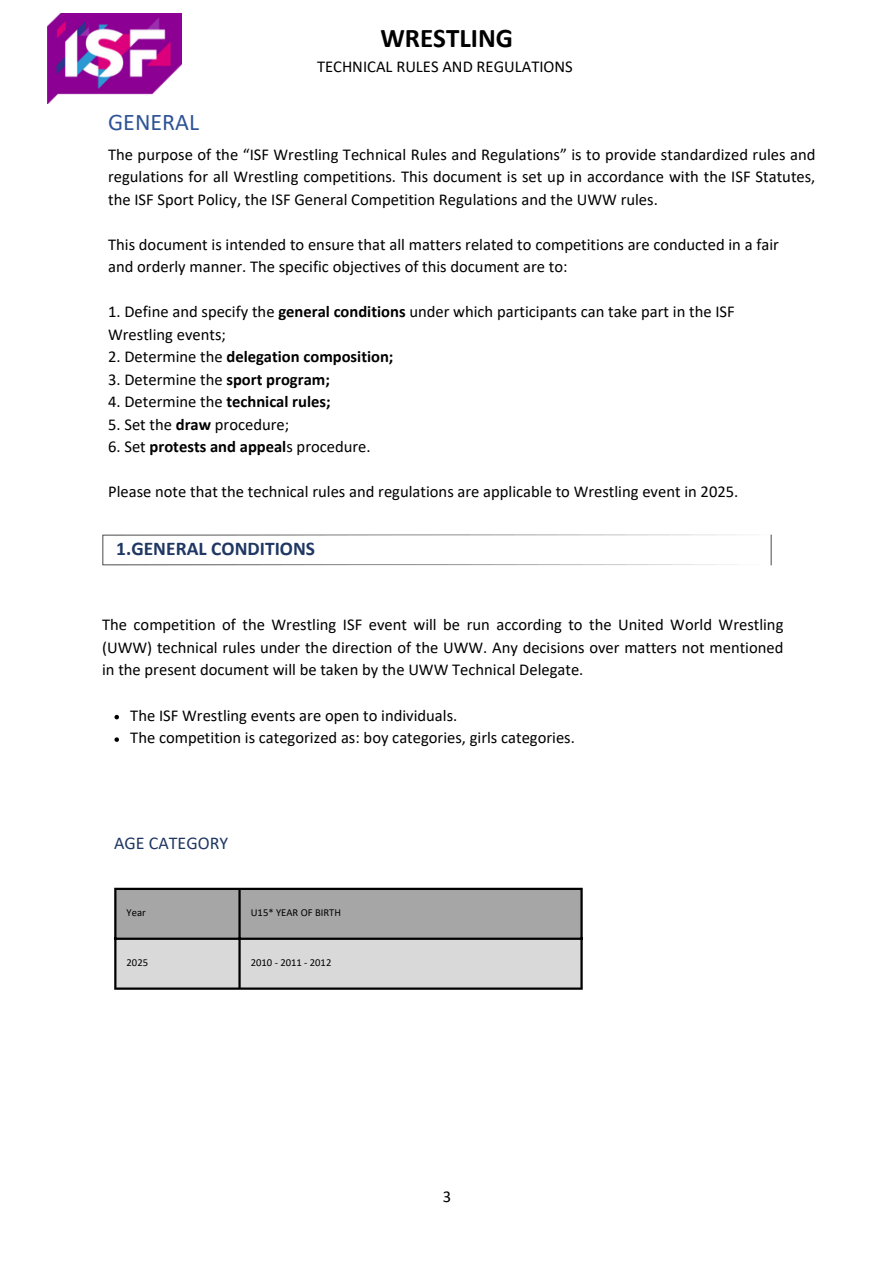
<style>
.page{position:relative;width:894px;height:1264px;background:#fff}
.page>*{position:absolute;margin:0;border:0;box-sizing:border-box;transform-origin:0 0}
.t1{font:700 27px "Calibri";color:#000}
.t2{font:24px "Calibri";color:#2f5496}
.t3{font:700 19.5px "Calibri";color:#1f3763}
.t4{font:18px "Calibri";color:#1f3763}
.t5{font:16.5px/22.5px "Calibri";color:#000;text-align:justify}
.t6{font:700 16.5px "Calibri";color:#000}
.t7{font:10.65px "Calibri";color:#000}
.s1{font-weight:700}
.s2{font-weight:400}
</style>
<div class="page">
<img style="left:47px;top:13px;width:134px;height:90px">
<img style="left:102px;top:534px;width:670px;height:32px">
<svg style="left:114px;top:715px;width:5px;height:4px"></svg>
<svg style="left:114px;top:737px;width:5px;height:5px"></svg>
<svg style="left:116px;top:890px;width:464px;height:97px;background:#bcbcbc"></svg>
<hr style="left:114px;top:890px;width:2px;height:97px;background:#000">
<hr style="left:238px;top:890px;width:2px;height:97px;background:#000">
<hr style="left:580px;top:890px;width:2px;height:97px;background:#000">
<hr style="left:114px;top:887px;width:468px;height:3px;background:#000">
<hr style="left:114px;top:937px;width:468px;height:2px;background:#000">
<hr style="left:114px;top:987px;width:468px;height:2px;background:#000">
<p class="t2" style="left:108px;top:112px;width:93px">GENERAL</p>
<h3 class="t1" style="left:380px;top:27px;width:134px">WRESTLING</h3>
<h3 class="t5" style="left:317px;top:56px;width:257px">TECHNICAL RULES AND REGULATIONS</h3>
<p class="t5" style="left:108px;top:144px;width:708px">The purpose of the “ISF Wrestling Technical Rules and Regulations” is to provide standardized rules and regulations for all Wrestling competitions. This document is set up in accordance with the ISF Statutes, the ISF Sport Policy, the ISF General Competition Regulations and the UWW rules.</p>
<p class="t5" style="left:108px;top:234px;width:672px">This document is intended to ensure that all matters related to competitions are conducted in a fair</p>
<p class="t5" style="left:108px;top:257px;width:461px">and orderly manner. The specific objectives of this document are to:</p>
<p class="t5" style="left:108px;top:302px;width:628px">1. Define and specify the <span class="s1">general conditions</span> under which participants can take part in the ISF</p>
<p class="t5" style="left:108px;top:324px;width:119px">Wrestling events;</p>
<p class="t6" style="left:108px;top:350px;width:287px"><span class="s2">2. Determine the</span> delegation composition;</p>
<p class="t5" style="left:108px;top:369px;width:223px">3. Determine the <span class="s1">sport program;</span></p>
<p class="t6" style="left:108px;top:395px;width:224px"><span class="s2">4. Determine the</span> technical rules;</p>
<p class="t5" style="left:108px;top:414px;width:183px">5. Set the <span class="s1">draw</span> procedure;</p>
<p class="t6" style="left:108px;top:440px;width:264px"><span class="s2">6. Set</span> protests and appeal<span class="s2">s procedure.</span></p>
<p class="t5" style="left:108px;top:482px;width:631px">Please note that the technical rules and regulations are applicable to Wrestling event in 2025.</p>
<p class="t3" style="left:116px;top:540px;width:200px">1.GENERAL CONDITIONS</p>
<p class="t5" style="left:102px;top:615px;width:682px">The competition of the Wrestling ISF event will be run according to the United World Wrestling (UWW) technical rules under the direction of the UWW. Any decisions over matters not mentioned in the present document will be taken by the UWW Technical Delegate.</p>
<h2 class="t5" style="left:130px;top:705px;width:328px">The ISF Wrestling events are open to individuals.</h2>
<p class="t5" style="left:130px;top:727px;width:446px">The competition is categorized as: boy categories, girls categories.</p>
<p class="t4" style="left:114px;top:836px;width:115px">AGE CATEGORY</p>
<p class="t7" style="left:127px;top:908px;width:21px">Year</p>
<p class="t7" style="left:251px;top:908px;width:92px">U15* YEAR OF BIRTH</p>
<p class="t7" style="left:127px;top:957px;width:23px">2025</p>
<p class="t7" style="left:251px;top:957px;width:82px">2010 - 2011 - 2012</p>
<h1 class="t5" style="left:442px;top:1186px;width:10px">3</h1>
</div>
